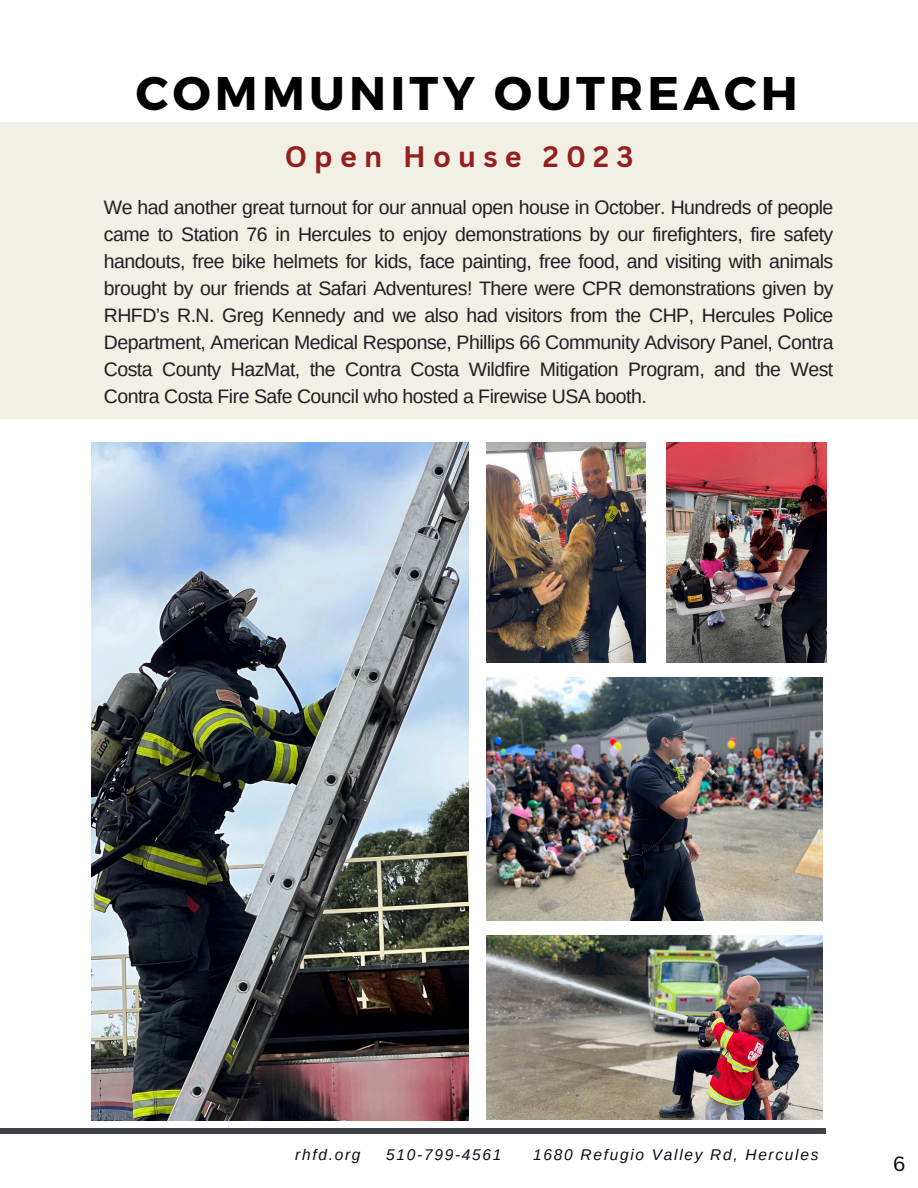
<style>
.page{position:relative;width:918px;height:1188px;background:#fff}
.page>*{position:absolute;margin:0;border:0;box-sizing:border-box;transform-origin:0 0}
.t1{font:700 47.1px "Montserrat";letter-spacing:.09em;color:#000}
.t2{font:700 28.8px "Canva Sans";letter-spacing:.25em;color:#941f1f}
.t3{font:19.95px "Canva Sans";color:#000}
.t4{font:19.5px/27px "Arimo";letter-spacing:-.025em;color:#1f1e25;text-align:justify}
.t5{font:italic 15.45px "Arimo";letter-spacing:.11em;color:#0f0a18}
</style>
<div class="page">
<img style="left:486px;top:935px;width:337px;height:185px">
<img style="left:92px;top:442px;width:377px;height:679px">
<img style="left:486px;top:677px;width:336px;height:243px">
<img style="left:486px;top:442px;width:160px;height:221px">
<div style="left:0;top:122px;width:918px;height:297px;background:#f2efe4"></div>
<img style="left:667px;top:442px;width:159px;height:221px">
<div style="left:0;top:1128px;width:826px;height:6px;background:#404047"></div>
<p class="t1" style="left:136px;top:62px;width:664px">COMMUNITY OUTREACH</p>
<p class="t2" style="left:285px;top:137px;width:350px">Open House 2023</p>
<p class="t4" style="left:104px;top:194px;width:731px">We had another great turnout for our annual open house in October. Hundreds of people came to Station 76 in Hercules to enjoy demonstrations by our firefighters, fire safety handouts, free bike helmets for kids, face painting, free food, and visiting with animals brought by our friends at Safari Adventures! There were CPR demonstrations given by RHFD’s R.N. Greg Kennedy and we also had visitors from the CHP, Hercules Police Department, American Medical Response, Phillips 66 Community Advisory Panel, Contra Costa County HazMat, the Contra Costa Wildfire Mitigation Program, and the West Contra Costa Fire Safe Council who hosted a Firewise USA booth.</p>
<p class="t5" style="left:295px;top:1146px;width:67px">rhfd.org</p>
<p class="t5" style="left:386px;top:1146px;width:117px">510-799-4561</p>
<p class="t5" style="left:533px;top:1146px;width:287px">1680 Refugio Valley Rd, Hercules</p>
<p class="t3" style="left:893px;top:1150px;width:14px">6</p>
</div>
